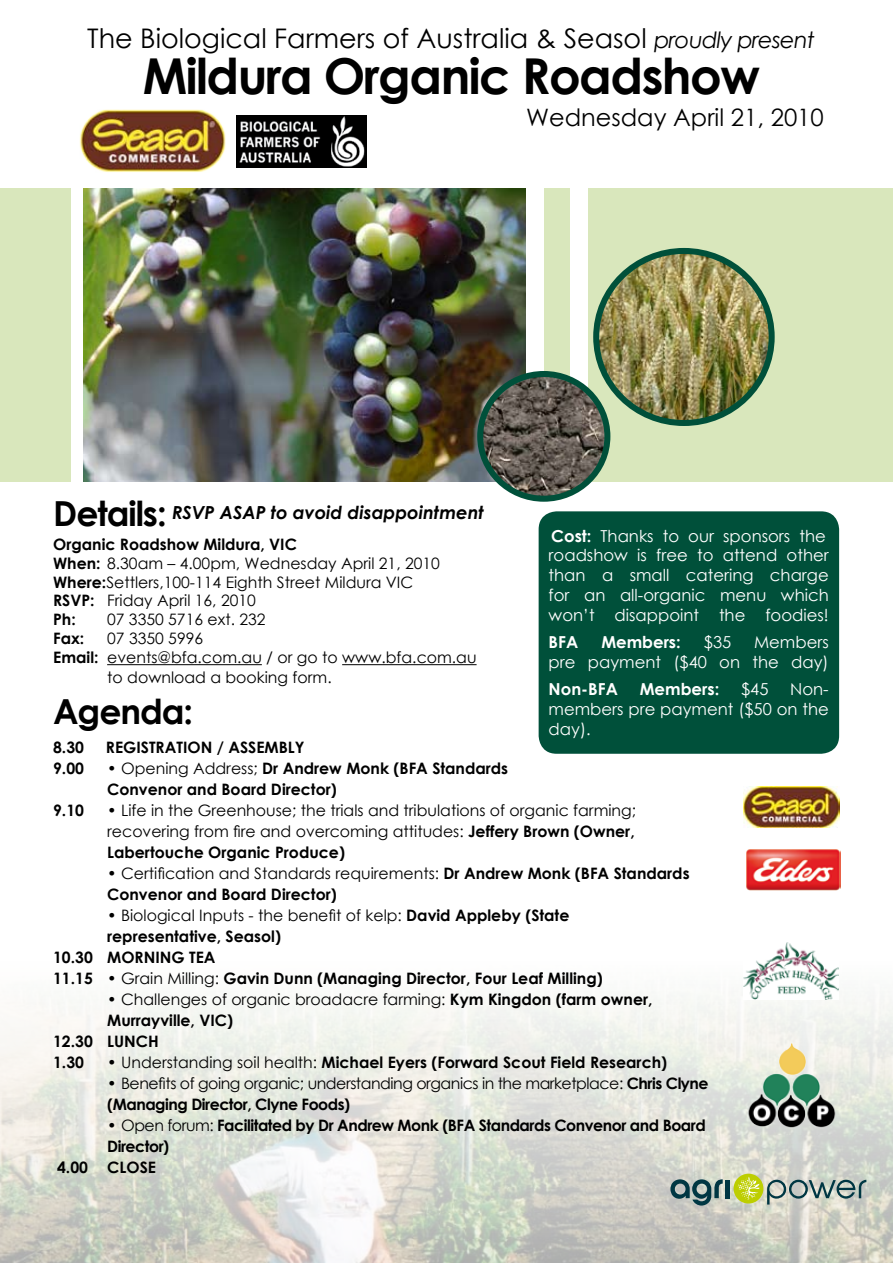
<style>
.page{position:relative;width:893px;height:1263px;background:#fff}
.page>*{position:absolute;margin:0;border:0;box-sizing:border-box;transform-origin:0 0}
.t1{font:700 49.5px "Century Gothic";letter-spacing:-.03em;color:#000}
.t2{font:700 34.5px "Century Gothic";letter-spacing:-.03em;color:#000}
.t3{font:27px "Century Gothic";color:#000}
.t4{font:24px "Century Gothic";color:#000}
.t5{font:italic 700 18px "Century Gothic";color:#000}
.t6{font:16.5px/19.8px "Century Gothic";color:#fff}
.t7{font:700 16.5px "Century Gothic";color:#fff}
.t8{font:15.75px/18.9px "Century Gothic";color:#000}
.t9{font:700 15.75px/21px "Century Gothic";color:#000}
.t10{font:15.75px/21px "Century Gothic";letter-spacing:-.03em;color:#000}
.t11{font:700 15.75px "Century Gothic";letter-spacing:-.03em;color:#000}
.s1{font-style:italic;font-size:22.5px}
.s2{font-weight:700}
.s3{font-weight:400}
</style>
<div class="page">
<div style="left:0;top:188px;width:71px;height:294px;background:#d9e7bc"></div>
<img style="left:0;top:999px;width:893px;height:264px">
<img style="left:84px;top:188px;width:442px;height:294px">
<div style="left:544px;top:189px;width:26px;height:293px;background:#d9e7bc"></div>
<div style="left:589px;top:188px;width:304px;height:294px;background:#d9e7bc"></div>
<img style="left:236px;top:115px;width:131px;height:52px">
<img style="left:596px;top:251px;width:176px;height:172px">
<div style="left:593px;top:248px;width:182px;height:178px;border:6px solid #00503a;border-radius:50%"></div>
<img style="left:480px;top:374px;width:127px;height:125px">
<div style="left:477px;top:371px;width:133px;height:131px;border:6px solid #00503a;border-radius:50%"></div>
<img style="left:79px;top:109px;width:147px;height:63px">
<hr style="left:107px;top:664px;width:155px;height:1px;background:#000">
<hr style="left:342px;top:664px;width:135px;height:1px;background:#000">
<img style="left:743px;top:786px;width:96px;height:41px">
<div style="left:539px;top:511px;width:300px;height:243px;background:#00503a;border-radius:18px"></div>
<img style="left:746px;top:849px;width:95px;height:41px">
<img style="left:743px;top:942px;width:96px;height:57px">
<img style="left:744px;top:1039px;width:96px;height:95px">
<svg style="left:767px;top:1180px;width:99px;height:24px;background:#9eaca7"></svg>
<svg style="left:670px;top:1179px;width:53px;height:26px"></svg>
<hr style="left:725px;top:1180px;width:4px;height:18px;background:#003743">
<div style="left:734px;top:1174px;width:29px;height:29px;background:#bdce00;border-radius:50%"></div>
<svg style="left:738px;top:1177px;width:22px;height:23px"></svg>
<h3 class="t3" style="left:87px;top:19px;width:729px">The Biological Farmers of Australia &amp; Seasol <span class="s1">proudly present</span></h3>
<h1 class="t1" style="left:143px;top:39px;width:619px">Mildura Organic Roadshow</h1>
<h3 class="t4" style="left:526px;top:100px;width:299px">Wednesday April 21, 2010</h3>
<h2 class="t2" style="left:53px;top:487px;width:115px">Details:</h2>
<p class="t5" style="left:172px;top:498px;width:313px">RSVP ASAP to avoid disappointment</p>
<p class="t8" style="left:53px;top:534px;width:388px"><span class="s2">Organic Roadshow Mildura, VIC<br>When:</span> 8.30am – 4.00pm, Wednesday April 21, 2010<br><span class="s2">Where:</span>Settlers,100-114 Eighth Street Mildura VIC<br><span class="s2">RSVP:</span> Friday April 16, 2010<br><span class="s2">Ph:</span></p>
<p class="t6" style="left:549px;top:525px;width:282px"><span class="s2">Cost:</span> Thanks to our sponsors the roadshow is free to attend other than a small catering charge for an all-organic menu which won’t disappoint the foodies!</p>
<p class="t7" style="left:549px;top:630px;width:31px">BFA</p>
<p class="t7" style="left:601px;top:630px;width:81px">Members:</p>
<p class="t6" style="left:704px;top:632px;width:29px">$35</p>
<p class="t8" style="left:107px;top:610px;width:160px">07 3350 5716 ext. 232</p>
<p class="t9" style="left:53px;top:627px;width:33px">Fax:</p>
<p class="t8" style="left:107px;top:629px;width:97px">07 3350 5996</p>
<p class="t8" style="left:53px;top:648px;width:425px"><span class="s2">Email:</span> events@bfa.com.au / or go to www.bfa.com.au</p>
<p class="t8" style="left:107px;top:668px;width:226px">to download a booking form.</p>
<h2 class="t2" style="left:53px;top:686px;width:142px">Agenda:</h2>
<p class="t9" style="left:53px;top:736px;width:32px">8.30</p>
<p class="t9" style="left:106px;top:736px;width:200px">REGISTRATION / ASSEMBLY</p>
<p class="t9" style="left:53px;top:757px;width:32px">9.00</p>
<p class="t9" style="left:107px;top:757px;width:403px"><span class="s3">• Opening Address;</span> Dr Andrew Monk (BFA Standards<br>Convenor and Board Director)</p>
<p class="t9" style="left:53px;top:799px;width:32px">9.10</p>
<p class="t8" style="left:107px;top:799px;width:530px;line-height:21px;text-align:justify">• Life in the Greenhouse; the trials and tribulations of organic farming; recovering from fire and overcoming attitudes: <span class="s2">Jeffery Brown (Owner, Labertouche Organic Produce)</span></p>
<p class="t9" style="left:107px;top:862px;width:584px"><span class="s3">• Certification and Standards requirements:</span> Dr Andrew Monk (BFA Standards<br>Convenor and Board Director)</p>
<p class="t8" style="left:107px;top:905px;width:464px">• Biological Inputs - the benefit of kelp: <span class="s2">David Appleby (State</span></p>
<p class="t9" style="left:107px;top:925px;width:175px">representative, Seasol)</p>
<p class="t9" style="left:53px;top:946px;width:164px">10.30 MORNING TEA</p>
<p class="t9" style="left:53px;top:967px;width:551px">11.15 <span class="s3">• Grain Milling:</span> Gavin Dunn (Managing Director, Four Leaf Milling)</p>
<p class="t8" style="left:107px;top:989px;width:547px">• Challenges of organic broadacre farming: <span class="s2">Kym Kingdon (farm owner,</span></p>
<p class="t9" style="left:107px;top:1009px;width:127px">Murrayville, VIC)</p>
<p class="t9" style="left:53px;top:1030px;width:107px">12.30 LUNCH</p>
<p class="t9" style="left:53px;top:1051px;width:32px">1.30</p>
<p class="t9" style="left:107px;top:1051px;width:561px"><span class="s3">• Understanding soil health:</span> Michael Eyers (Forward Scout Field Research)</p>
<p class="t10" style="left:107px;top:1072px;width:603px">• Benefits of going organic; understanding organics in the marketplace: <span class="s2">Chris Clyne (Managing Director, Clyne Foods)</span></p>
<p class="t11" style="left:107px;top:1113px;width:600px"><span class="s3">• Open forum:</span> Facilitated by Dr Andrew Monk (BFA Standards Convenor and Board</p>
<p class="t11" style="left:107px;top:1134px;width:64px">Director)</p>
<p class="t9" style="left:57px;top:1156px;width:100px">4.00 CLOSE</p>
<p class="t6" style="left:549px;top:632px;width:282px;text-align:right">Members<br>pre payment ($40 on the day)</p>
<p class="t7" style="left:549px;top:677px;width:71px">Non-BFA</p>
<p class="t7" style="left:640px;top:677px;width:81px">Members:</p>
<p class="t6" style="left:741px;top:679px;width:29px">$45</p>
<p class="t6" style="left:549px;top:679px;width:282px;text-align:justify;text-indent:242px">Non&shy;members pre payment ($50 on the day).</p>
</div>
